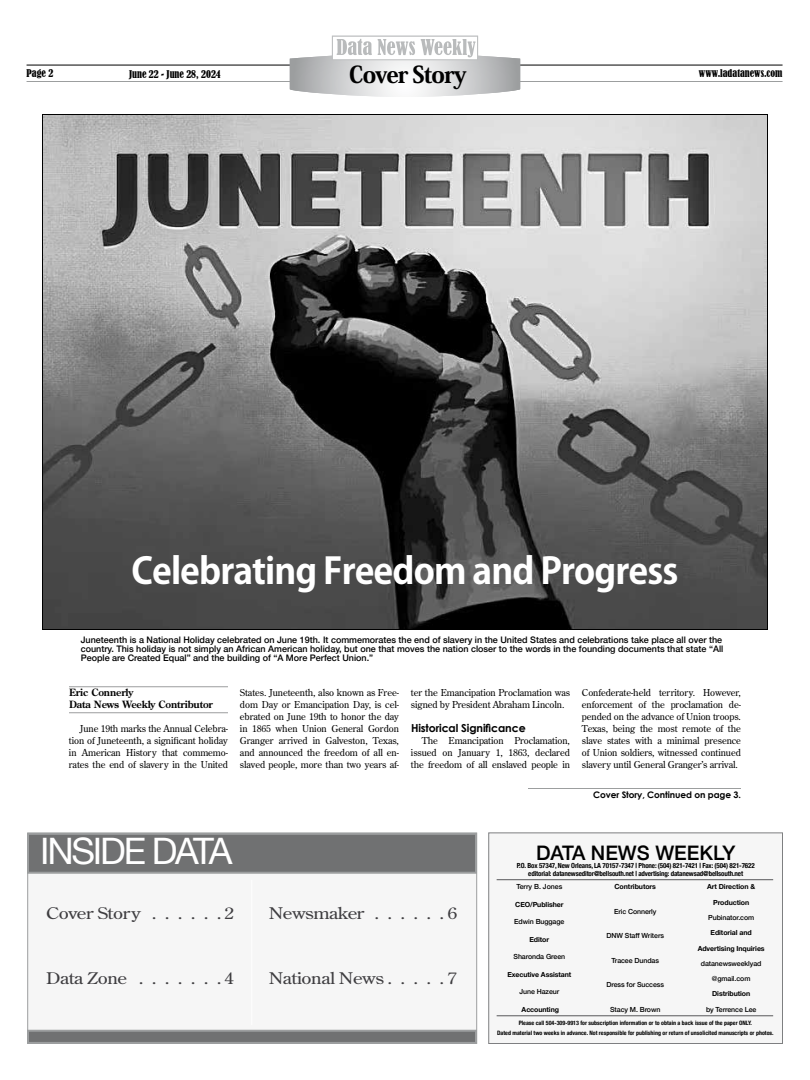
<style>
.page{position:relative;width:810px;height:1080px;background:#fff}
.page>*{position:absolute;margin:0;border:0;box-sizing:border-box;transform-origin:0 0}
.t1{font:36.5px "Helvetica Neue";letter-spacing:-.06em;color:#fff}
.t2{font:700 36px "Koz Go Pro";letter-spacing:-.025em;color:#fff}
.t3{font:800 23px "Koz Min Pro";letter-spacing:-.045em;color:#000}
.t4{font:500 20px "Helvetica Neue";color:#000}
.t5{font:16px "Century Old Style Std";letter-spacing:-.025em;color:#3e3d40;scale:1.2 1}
.t6{font:700 11px "Century Gothic";letter-spacing:-.01em;color:#000}
.t7{font:condensed 10px "Bernard";color:#000}
.t8{font:700 10px/12px "Century Old Style Std";letter-spacing:-.01em;color:#000}
.t9{font:9.5px/12px "Century Old Style Std";letter-spacing:-.01em;color:#000;text-align:justify}
.t10{font:500 9px/9px "Helvetica Neue";color:#000}
.t11{font:700 9px "Century Gothic";letter-spacing:-.01em;color:#000}
.t12{font:500 7px/15.3px "Helvetica Neue";letter-spacing:-.01em;color:#000;text-align:center}
.t13{font:700 condensed 7px/8px "Helvetica Neue";letter-spacing:-.02em;color:#000;text-align:center}
.t14{font:700 7px/15.3px "Helvetica Neue";letter-spacing:-.01em;color:#000;text-align:center}
.t15{font:700 condensed 6px/10px "Helvetica Neue";color:#000;text-align:center}
</style>
<div class="page">
<hr style="left:27px;top:81px;width:756px;height:1px;background:#9c9e9f">
<hr style="left:27px;top:65px;width:756px;height:1px;background:#000">
<img style="left:44px;top:116px;width:722px;height:512px">
<div style="left:332px;top:36px;width:146px;height:24px;background:#fff;border:1px solid #bdbfc0"></div>
<svg style="left:289px;top:39px;width:231px;height:58px"></svg>
<div style="left:27px;top:833px;width:450px;height:211px;background:#f6f6f6;border:1px solid #9c9e9f"></div>
<div style="left:27px;top:1030px;width:450px;height:14px;background:#707172;border:2px solid #9c9e9f"></div>
<div style="left:27px;top:833px;width:450px;height:41px;background:#707172;border:2px solid #9c9e9f"></div>
<hr style="left:252px;top:880px;width:1px;height:145px;background:#fff">
<hr style="left:528px;top:788px;width:213px;height:1px;background:#9c9e9f">
<hr style="left:69px;top:687px;width:159px;height:1px;background:#9c9e9f">
<hr style="left:69px;top:713px;width:159px;height:1px;background:#9c9e9f">
<div style="left:488px;top:832px;width:295px;height:212px;background:#f6f6f6;border:1px solid #7e7f81"></div>
<hr style="left:497px;top:1016px;width:276px;height:1px;background:#58585a">
<hr style="left:497px;top:879px;width:276px;height:1px;background:#58585a">
<h3 class="t3" style="left:349px;top:57px;width:119px">Cover Story</h3>
<p class="t7" style="left:27px;top:67px;width:28px">Page 2</p>
<p class="t7" style="left:129px;top:68px;width:93px">June 22 - June 28, 2024</p>
<p class="t7" style="left:699px;top:67px;width:85px">www.ladatanews.com</p>
<h2 class="t2" style="left:132px;top:548px;width:548px">Celebrating Freedom and Progress</h2>
<p class="t10" style="left:81px;top:635px;width:644px">Juneteenth is a National Holiday celebrated on June 19th. It commemorates the end of slavery in the United States and celebrations take place all over the country. This holiday is not simply an African American holiday, but one that moves the nation closer to the words in the founding documents that state “All<br>People are Created Equal” and the building of “A More Perfect Union.”</p>
<p class="t8" style="left:69px;top:686px;width:145px">Eric Connerly<br>Data News Weekly Contributor</p>
<p class="t9" style="left:69px;top:722px;width:161px;text-indent:11px">June 19th marks the Annual Celebra&shy;tion of Juneteenth, a significant holiday in American History that commemo&shy;rates the end of slavery in the United</p>
<p class="t9" style="left:240px;top:686px;width:161px">States. Juneteenth, also known as Free&shy;dom Day or Emancipation Day, is cel&shy;ebrated on June 19th to honor the day in 1865 when Union General Gordon Granger arrived in Galveston, Texas, and announced the freedom of all en&shy;slaved people, more than two years af-</p>
<p class="t9" style="left:411px;top:686px;width:161px">ter the Emancipation Proclamation was signed by President Abraham Lincoln.</p>
<p class="t6" style="left:411px;top:721px;width:116px">Historical Significance</p>
<p class="t9" style="left:411px;top:734px;width:161px;text-indent:11px">The Emancipation Proclamation, issued on January 1, 1863, declared the freedom of all enslaved people in</p>
<p class="t9" style="left:582px;top:686px;width:161px;text-align:left">Confederate-held territory. However, enforcement of the proclamation de&shy;pended on the advance of Union troops.<br>Texas, being the most remote of the slave states with a minimal presence of Union soldiers, witnessed continued slavery until General Granger’s arrival.</p>
<p class="t11" style="left:593px;top:789px;width:149px">Cover Story, Continued on page 3.</p>
<h1 class="t1" style="left:40px;top:825px;width:194px">INSIDE DATA</h1>
<h3 class="t5" style="left:46px;top:903px;width:158px">Cover Story . . . . . 2</h3>
<h3 class="t5" style="left:46px;top:968px;width:158px">Data Zone . . . . . . 4</h3>
<h3 class="t5" style="left:269px;top:903px;width:158px">Newsmaker . . . . . 6</h3>
<h3 class="t5" style="left:269px;top:968px;width:101px">National News.....</h3>
<h3 class="t5" style="left:447px;top:968px;width:10px">7</h3>
<h3 class="t4" style="left:536px;top:837px;width:201px">DATA NEWS WEEKLY</h3>
<p class="t13" style="left:517px;top:861px;width:240px">P.O. Box 57347, New Orleans, LA 70157-7347 | Phone: (504) 821-7421 | Fax: (504) 821-7622 editorial: datanewseditor@bellsouth.net | advertising: datanewsad@bellsouth.net</p>
<p class="t12" style="left:516px;top:879px;width:48px">Terry B. Jones</p>
<p class="t14" style="left:515px;top:897px;width:50px">CEO/Publisher</p>
<p class="t12" style="left:514px;top:914px;width:52px">Edwin Buggage</p>
<p class="t14" style="left:530px;top:932px;width:21px">Editor</p>
<p class="t12" style="left:514px;top:949px;width:53px">Sharonda Green</p>
<p class="t14" style="left:507px;top:967px;width:66px">Executive Assistant</p>
<p class="t12" style="left:519px;top:984px;width:41px">June Hazeur</p>
<p class="t14" style="left:522px;top:1002px;width:39px">Accounting</p>
<p class="t14" style="left:615px;top:879px;width:43px">Contributors</p>
<p class="t12" style="left:614px;top:903px;width:44px">Eric Connerly</p>
<p class="t12" style="left:607px;top:928px;width:59px">DNW Staff Writers</p>
<p class="t12" style="left:612px;top:952px;width:49px">Tracee Dundas</p>
<p class="t12" style="left:606px;top:977px;width:59px">Dress for Success</p>
<p class="t12" style="left:610px;top:1001px;width:52px">Stacy M. Brown</p>
<p class="t14" style="left:707px;top:879px;width:50px">Art Direction &amp;<br>Production</p>
<p class="t12" style="left:708px;top:909px;width:48px">Pubinator.com</p>
<p class="t14" style="left:698px;top:925px;width:69px">Editorial and<br>Advertising Inquiries</p>
<p class="t12" style="left:701px;top:955px;width:62px">datanewsweeklyad @gmail.com</p>
<p class="t14" style="left:712px;top:986px;width:40px">Distribution</p>
<p class="t12" style="left:706px;top:1001px;width:52px">by Terrence Lee</p>
<p class="t15" style="left:497px;top:1017px;width:278px">Please call 504-309-9913 for subscription information or to obtain a back issue of the paper ONLY.<br>Dated material two weeks in advance. Not responsible for publishing or return of unsolicited manuscripts or photos.</p>
</div>
